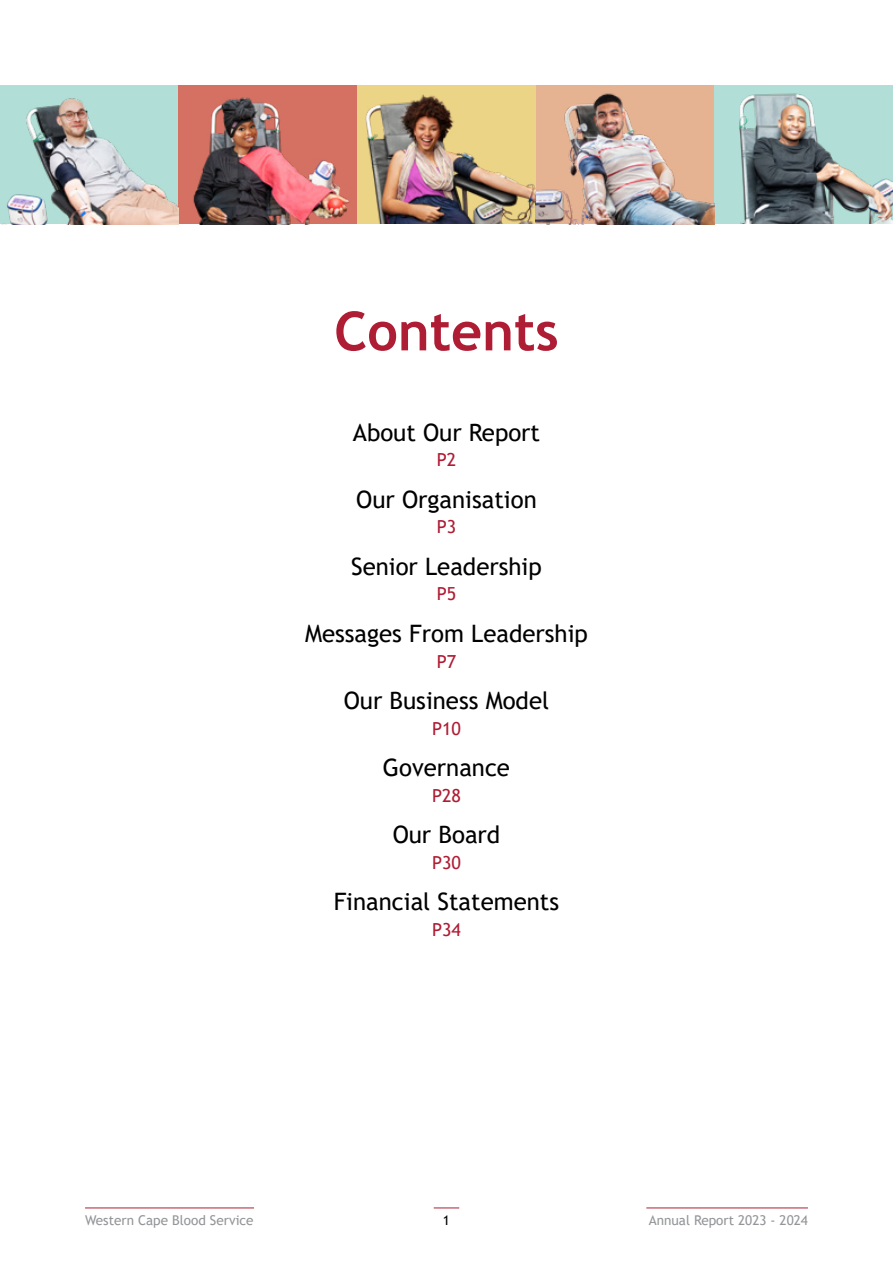
<style>
.page{position:relative;width:893px;height:1263px;background:#fff}
.page>*{position:absolute;margin:0;border:0;box-sizing:border-box;transform-origin:0 0}
.t1{font:700 54px "Trebuchet MS";color:#af1d35}
.t2{font:24px "Trebuchet MS";color:#000}
.t3{font:18px "Trebuchet MS";color:#af1d35}
.t4{font:13.5px "Trebuchet MS";color:#939598}
.t5{font:13.5px "Trebuchet MS";color:#000}
</style>
<div class="page">
<div style="left:0;top:85px;width:179px;height:139px;background:#b1ded6"></div>
<div style="left:536px;top:85px;width:178px;height:139px;background:#e5b392"></div>
<div style="left:357px;top:85px;width:179px;height:139px;background:#ecd487"></div>
<div style="left:714px;top:85px;width:179px;height:139px;background:#b1ded6"></div>
<div style="left:179px;top:85px;width:178px;height:139px;background:#d57162"></div>
<img style="left:536px;top:93px;width:178px;height:131px">
<img style="left:365px;top:94px;width:171px;height:130px">
<img style="left:193px;top:97px;width:157px;height:127px">
<img style="left:714px;top:93px;width:179px;height:131px">
<img style="left:4px;top:88px;width:175px;height:136px">
<svg style="left:434px;top:1208px;width:25px;height:1px"></svg>
<hr style="left:646px;top:1208px;width:162px;height:1px;background:#af1d35">
<hr style="left:85px;top:1208px;width:169px;height:1px;background:#af1d35">
<h1 class="t1" style="left:334px;top:297px;width:226px">Contents</h1>
<p class="t2" style="left:353px;top:417px;width:189px">About Our Report</p>
<p class="t3" style="left:437px;top:449px;width:21px">P2</p>
<p class="t2" style="left:356px;top:484px;width:182px">Our Organisation</p>
<p class="t3" style="left:437px;top:516px;width:21px">P3</p>
<p class="t2" style="left:351px;top:551px;width:192px">Senior Leadership</p>
<p class="t3" style="left:437px;top:583px;width:21px">P5</p>
<p class="t2" style="left:305px;top:618px;width:284px">Messages From Leadership</p>
<p class="t3" style="left:437px;top:650px;width:21px">P7</p>
<p class="t2" style="left:344px;top:685px;width:207px">Our Business Model</p>
<p class="t3" style="left:432px;top:717px;width:30px">P10</p>
<p class="t2" style="left:383px;top:752px;width:129px">Governance</p>
<p class="t3" style="left:432px;top:784px;width:30px">P28</p>
<p class="t2" style="left:393px;top:819px;width:109px">Our Board</p>
<p class="t3" style="left:432px;top:851px;width:30px">P30</p>
<p class="t2" style="left:334px;top:887px;width:227px">Financial Statements</p>
<p class="t3" style="left:432px;top:918px;width:30px">P34</p>
<p class="t4" style="left:85px;top:1211px;width:170px">Western Cape Blood Service</p>
<p class="t5" style="left:443px;top:1211px;width:9px">1</p>
<p class="t4" style="left:649px;top:1211px;width:161px">Annual Report 2023 - 2024</p>
</div>
